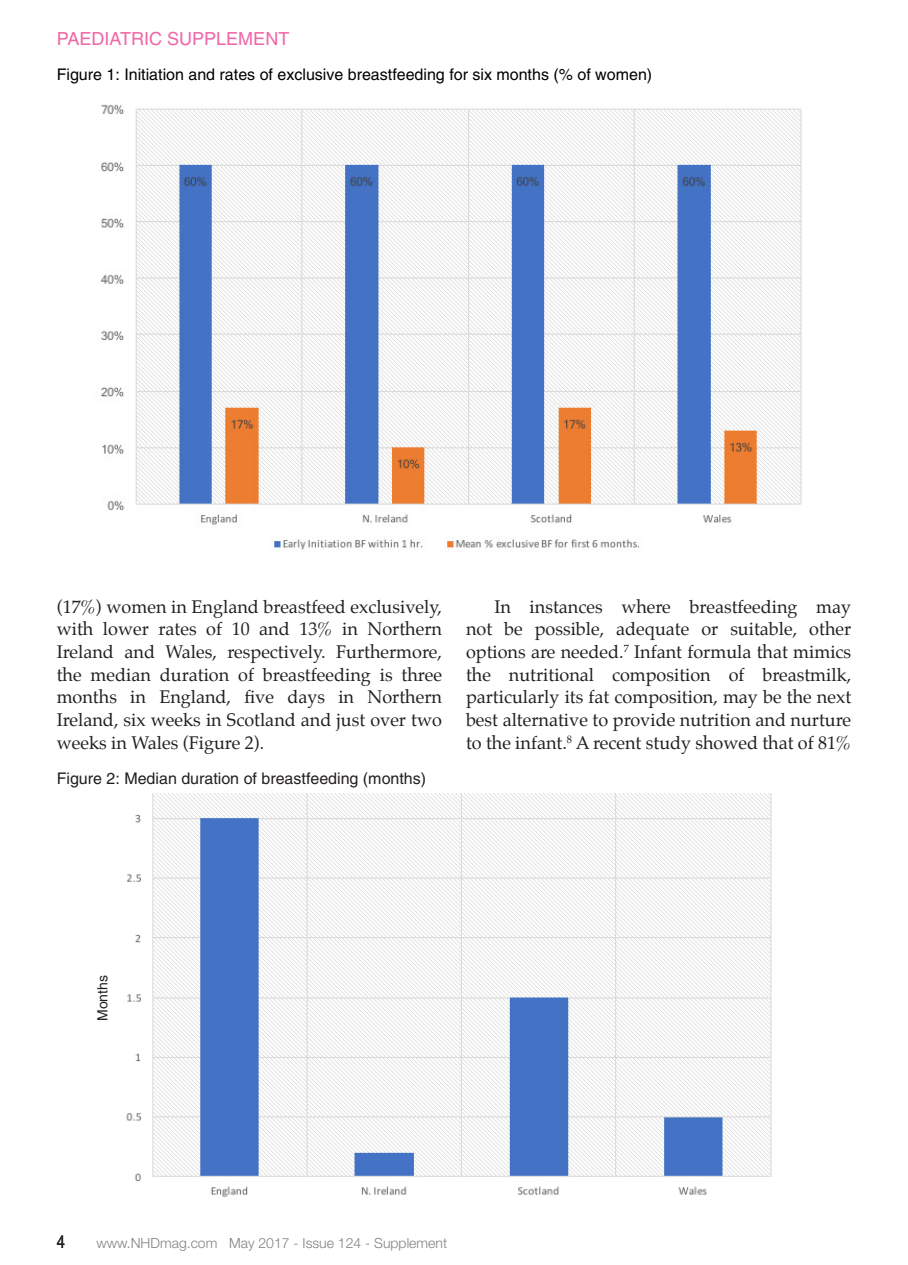
<style>
.page{position:relative;width:908px;height:1265px;background:#fff}
.page>*{position:absolute;margin:0;border:0;box-sizing:border-box;transform-origin:0 0}
.t1{font:18px/22.6px "Palatino";color:#231f20;text-align:justify}
.t2{font:18px "Helvetica";color:#f166a7}
.t3{font:condensed 18px "Helvetica";color:#231f20}
.t4{font:16px "Helvetica";color:#000}
.t5{font:16px "Helvetica";color:#231f20}
.t6{font:300 14px "Helvetica Neue";color:#808285}
.t7{font:14px "Helvetica";color:#231f20}
</style>
<div class="page">
<img style="left:101px;top:104px;width:701px;height:447px">
<img style="left:126px;top:793px;width:646px;height:404px">
<p class="t2" style="left:57px;top:28px;width:234px">PAEDIATRIC SUPPLEMENT</p>
<p class="t4" style="left:57px;top:65px;width:596px">Figure 1: Initiation and rates of exclusive breastfeeding for six months (% of women)</p>
<p class="t1" style="left:57px;top:595px;width:386px">(17%) women in England breastfeed exclusively, with lower rates of 10 and 13% in Northern Ireland and Wales, respectively. Furthermore, the median duration of breastfeeding is three months in England, five days in Northern Ireland, six weeks in Scotland and just over two weeks in Wales (Figure 2).</p>
<p class="t1" style="left:466px;top:595px;width:386px;text-indent:28px">In instances where breastfeeding may not be possible, adequate or suitable, other options are needed.<sup>7</sup> Infant formula that mimics the nutritional composition of breastmilk, particularly its fat composition, may be the next best alternative to provide nutrition and nurture to the infant.<sup>8</sup> A recent study showed that of 81%</p>
<p class="t5" style="left:57px;top:768px;width:371px">Figure 2: Median duration of breastfeeding (months)</p>
<p class="t7" style="left:94px;top:1020px;width:47px;rotate:-90deg">Months</p>
<p class="t3" style="left:57px;top:1230px;width:10px">4</p>
<p class="t6" style="left:96px;top:1234px;width:352px">www.NHDmag.com May 2017 - Issue 124 - Supplement</p>
</div>
